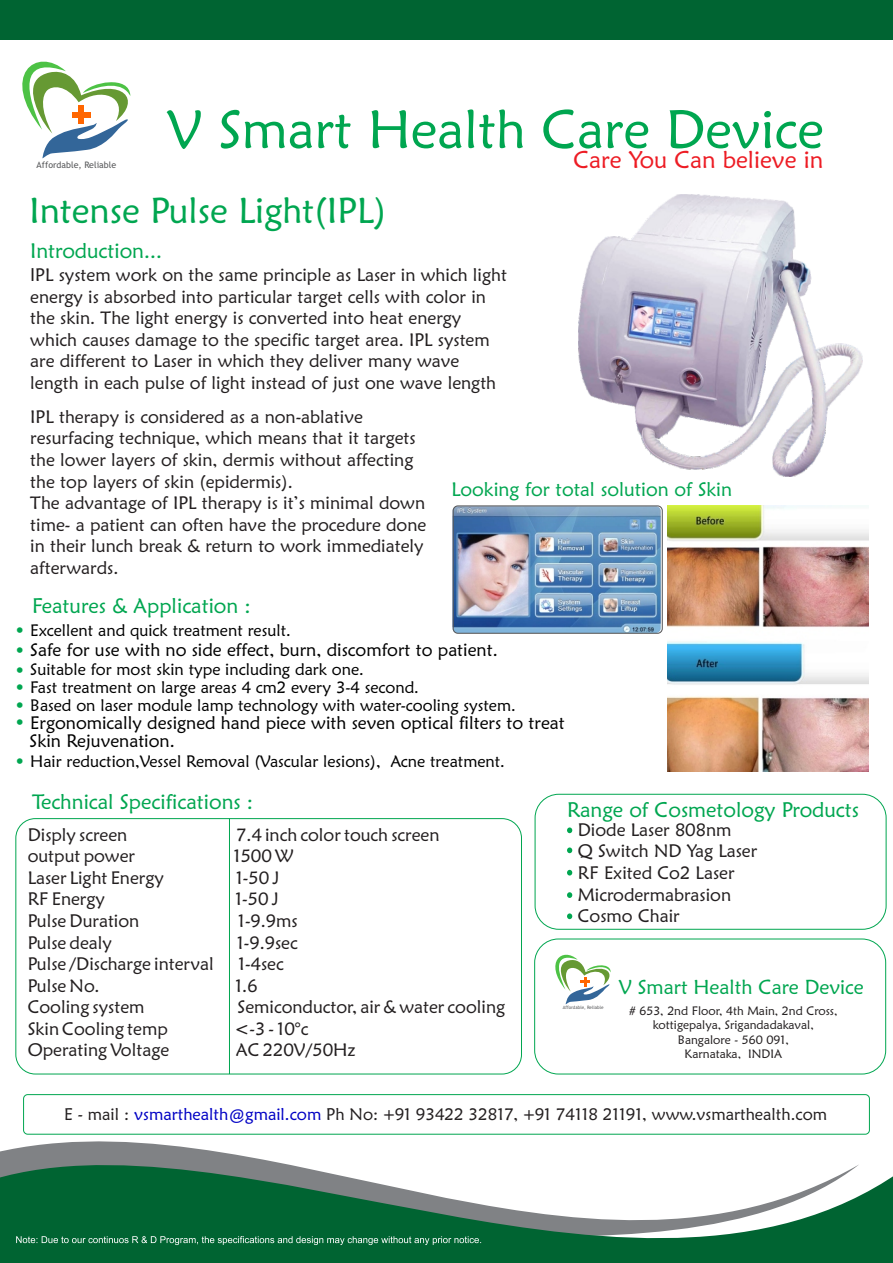
<style>
.page{position:relative;width:893px;height:1263px;background:#fff}
.page>*{position:absolute;margin:0;border:0;box-sizing:border-box;transform-origin:0 0}
.t1{font:54px "Maiandra GD";color:#00a650}
.t2{font:36px "Maiandra GD";color:#00a650}
.t3{font:24px "Maiandra GD";color:#ed1c24}
.t4{font:21px "Maiandra GD";color:#00a650}
.t5{font:20.1px "Maiandra GD";color:#00a650}
.t6{font:19.5px "Maiandra GD";color:#00a650}
.t7{font:19.2px "Wingdings";color:#00a650}
.t8{font:18px/21.6px "Maiandra GD";color:#231f20}
.t9{font:18px "Maiandra GD";color:#000}
.t10{font:16.8px "Maiandra GD";color:#231f20}
.t11{font:16.5px/18.1px "Maiandra GD";color:#000}
.t12{font:12.15px/14.5px "Maiandra GD";color:#231f20;text-align:center}
.t13{font:8.85px "Trebuchet MS";color:#58595b}
.t14{font:4.5px "Trebuchet MS";color:#58595b}
.s1{font-family:"Arial"}
.s2{color:#00a650}
.s3{color:#0000c4}
</style>
<div class="page">
<img style="left:578px;top:194px;width:284px;height:283px">
<img style="left:453px;top:506px;width:208px;height:127px;border-radius:5px">
<div style="left:453px;top:505px;width:210px;height:129px;border:1px solid #58595b;border-radius:5px"></div>
<svg style="left:0;top:1096px;width:893px;height:167px"></svg>
<div style="left:0;top:0;width:893px;height:40px;background:#006432"></div>
<svg style="left:22px;top:61px;width:109px;height:98px"></svg>
<svg style="left:16px;top:1236px;width:465px;height:9px;background:#36845d"></svg>
<div style="left:23px;top:1094px;width:847px;height:40px;border:1px solid #00a650;border-radius:4px"></div>
<img style="left:667px;top:506px;width:201px;height:265px">
<div style="left:15px;top:818px;width:507px;height:256px;border:1px solid #00a650;border-radius:19px"></div>
<svg style="left:555px;top:954px;width:56px;height:51px"></svg>
<div style="left:534px;top:939px;width:352px;height:135px;border:1px solid #00a650;border-radius:24px"></div>
<hr style="left:229px;top:819px;width:1px;height:255px;background:#00a650">
<div style="left:535px;top:794px;width:351px;height:136px;border:1px solid #00a650;border-radius:24px"></div>
<svg style="left:567px;top:827px;width:5px;height:6px"></svg>
<svg style="left:567px;top:847px;width:5px;height:6px"></svg>
<svg style="left:567px;top:870px;width:5px;height:5px"></svg>
<svg style="left:567px;top:892px;width:5px;height:6px"></svg>
<svg style="left:567px;top:913px;width:5px;height:6px"></svg>
<p class="t13" style="left:37px;top:162px;width:81px">Affordable, Reliable</p>
<h1 class="t1" style="left:167px;top:107px;width:658px">V Smart Health Care Device</h1>
<h3 class="t3" style="left:573px;top:149px;width:251px">Care You Can believe in</h3>
<h2 class="t2" style="left:29px;top:196px;width:359px">Intense Pulse Light(IPL)</h2>
<p class="t4" style="left:30px;top:242px;width:133px">Introduction...</p>
<p class="t8" style="left:30px;top:266px;width:478px"><span class="s1">I</span>PL system work on the same principle as Laser in which light energy is absorbed into particular target cells with color in the skin. The light energy is converted into heat energy which causes damage to the specific target area. IPL system are different to Laser in which they deliver many wave length in each pulse of light instead of just one wave length</p>
<p class="t8" style="left:30px;top:407px;width:398px">IPL therapy is considered as a non-ablative resurfacing technique, which means that it targets the lower layers of skin, dermis without affecting the top layers of skin (epidermis).<br>The advantage of IPL therapy is it’s minimal down time- a patient can often have the procedure done in their lunch break &amp; return to work immediately afterwards.</p>
<p class="t6" style="left:451px;top:481px;width:282px">Looking for total solution of Skin</p>
<p class="t4" style="left:32px;top:597px;width:220px">Features &amp; Application :</p>
<p class="t11" style="left:30px;top:622px;width:262px">Excellent and quick treatment result.</p>
<p class="t9" style="left:16px;top:642px;width:484px"><span class="s2">•</span> Safe for use with no side effect, burn, discomfort to patient.</p>
<p class="t11" style="left:30px;top:661px;width:487px">Suitable for most skin type including dark one.<br>Fast treatment on large areas 4 cm2 every 3-4 second.<br>Based on laser module lamp technology with water-cooling system.</p>
<p class="t9" style="left:16px;top:715px;width:551px"><span class="s2">•</span> Ergonomically designed hand piece with seven optical filters to treat</p>
<p class="t11" style="left:30px;top:754px;width:476px">Hair reduction,Vessel Removal (Vascular lesions), Acne treatment.</p>
<p class="t9" style="left:30px;top:733px;width:147px">Skin Rejuvenation.</p>
<p class="t7" style="left:16px;top:753px;width:10px">•</p>
<p class="t4" style="left:32px;top:793px;width:223px">Technical Specifications :</p>
<p class="t8" style="left:28px;top:825px;width:101px">Disply screen</p>
<p class="t8" style="left:236px;top:825px;width:205px">7.4 inch color touch screen</p>
<p class="t8" style="left:28px;top:847px;width:109px">output power</p>
<p class="t8" style="left:233px;top:847px;width:61px">1500 W</p>
<p class="t8" style="left:28px;top:868px;width:138px">Laser Light Energy</p>
<p class="t8" style="left:236px;top:868px;width:45px">1-50 J</p>
<p class="t8" style="left:28px;top:890px;width:79px">RF Energy</p>
<p class="t8" style="left:235px;top:890px;width:45px">1-50 J</p>
<p class="t8" style="left:28px;top:911px;width:113px">Pulse Duration</p>
<p class="t8" style="left:238px;top:911px;width:61px">1-9.9ms</p>
<p class="t8" style="left:28px;top:933px;width:86px">Pulse dealy</p>
<p class="t8" style="left:237px;top:933px;width:62px">1-9.9sec</p>
<p class="t8" style="left:28px;top:954px;width:188px">Pulse /Discharge interval</p>
<p class="t8" style="left:238px;top:954px;width:47px">1-4sec</p>
<p class="t8" style="left:28px;top:976px;width:73px">Pulse No.</p>
<p class="t8" style="left:235px;top:976px;width:24px">1.6</p>
<p class="t8" style="left:28px;top:998px;width:118px">Cooling system</p>
<p class="t8" style="left:238px;top:998px;width:269px">Semiconductor, air &amp; water cooling</p>
<p class="t8" style="left:28px;top:1019px;width:142px">Skin Cooling temp</p>
<p class="t8" style="left:235px;top:1019px;width:75px">&lt;-3 - 10°c</p>
<p class="t8" style="left:28px;top:1041px;width:143px">Operating Voltage</p>
<p class="t8" style="left:236px;top:1041px;width:121px">AC 220V/50Hz</p>
<p class="t4" style="left:567px;top:801px;width:293px">Range of Cosmetology Products</p>
<p class="t8" style="left:578px;top:820px;width:181px">Diode Laser 808nm<br>Q Switch ND Yag Laser<br>RF Exited Co2 Laser<br>Microdermabrasion<br>Cosmo Chair</p>
<p class="t14" style="left:563px;top:1006px;width:42px">Affordable, Reliable</p>
<p class="t5" style="left:619px;top:979px;width:246px">V Smart Health Care Device</p>
<p class="t12" style="left:629px;top:1004px;width:210px"># 653, 2nd Floor, 4th Main, 2nd Cross, kottigepalya, Srigandadakaval,<br>Bangalore - 560 091,<br>Karnataka, INDIA</p>
<p class="t10" style="left:64px;top:1107px;width:764px">E - mail : <span class="s3">vsmarthealth@gmail.com</span> Ph No: +91 93422 32817, +91 74118 21191, www.vsmarthealth.com</p>
</div>
